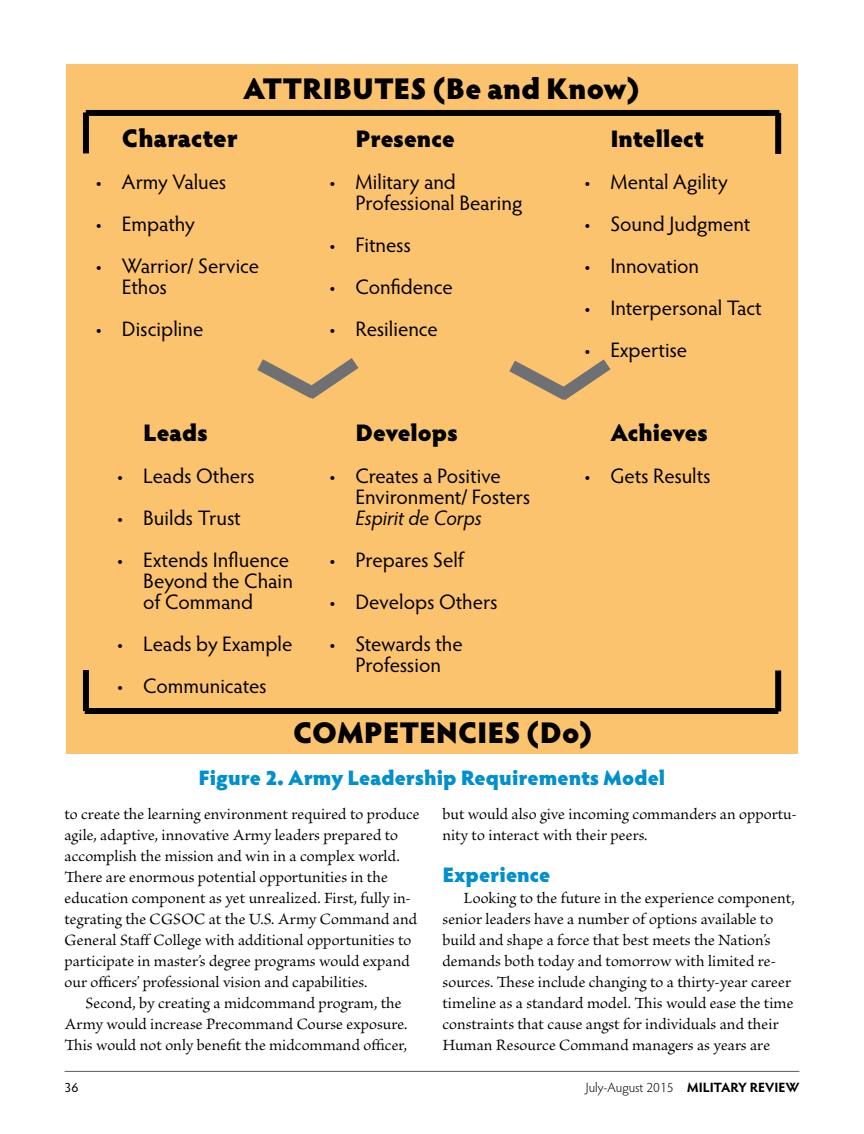
<style>
.page{position:relative;width:864px;height:1134px;background:#fff}
.page>*{position:absolute;margin:0;border:0;box-sizing:border-box;transform-origin:0 0}
.t1{font:900 30px "Hypatia Sans Pro";letter-spacing:-.005em;color:#000}
.t2{font:900 25.5px "Hypatia Sans Pro";letter-spacing:-.005em;color:#000}
.t3{font:900 24px "Hypatia Sans Pro";letter-spacing:-.005em;color:#000}
.t4{font:21px/21px "Hypatia Sans Pro";letter-spacing:-.005em;color:#000}
.t5{font:900 21px "Hypatia Sans Pro";color:#0090ce}
.t6{font:italic 21px "Hypatia Sans Pro";color:#000}
.t7{font:16.5px/21px "Brioso Pro";color:#000}
.t8{font:300 13.5px "Hypatia Sans Pro";color:#000}
.t9{font:13.5px "Hypatia Sans Pro";color:#000}
.s1{font-weight:700}
</style>
<div class="page">
<hr style="left:65px;top:1071px;width:734px;height:1px;background:#58595b">
<div style="left:66px;top:64px;width:732px;height:690px;background:#fcc36f"></div>
<svg style="left:509px;top:359px;width:102px;height:42px"></svg>
<svg style="left:257px;top:358px;width:102px;height:41px"></svg>
<div style="left:83px;top:112px;width:6px;height:41px;background:#000"></div>
<div style="left:86px;top:110px;width:693px;height:6px;background:#000"></div>
<div style="left:775px;top:113px;width:6px;height:41px;background:#000"></div>
<div style="left:775px;top:671px;width:6px;height:40px;background:#000"></div>
<div style="left:85px;top:708px;width:693px;height:6px;background:#000"></div>
<div style="left:83px;top:670px;width:6px;height:41px;background:#000"></div>
<h1 class="t1" style="left:243px;top:66px;width:398px">ATTRIBUTES (Be and Know)</h1>
<h2 class="t2" style="left:122px;top:119px;width:118px">Character</h2>
<p class="t4" style="left:95px;top:171px;width:133px">• Army Values</p>
<p class="t4" style="left:95px;top:213px;width:101px">• Empathy</p>
<p class="t4" style="left:122px;top:255px;width:139px;text-indent:-27px">• Warrior/ Service<br>Ethos</p>
<p class="t4" style="left:95px;top:318px;width:110px">• Discipline</p>
<h3 class="t3" style="left:143px;top:415px;width:66px">Leads</h3>
<p class="t4" style="left:116px;top:465px;width:140px">• Leads Others</p>
<p class="t4" style="left:116px;top:507px;width:126px">• Builds Trust</p>
<p class="t4" style="left:143px;top:549px;width:151px;text-indent:-27px">• Extends Influence<br>Beyond the Chain of Command</p>
<p class="t4" style="left:116px;top:633px;width:178px">• Leads by Example</p>
<p class="t4" style="left:116px;top:675px;width:152px">• Communicates</p>
<h3 class="t3" style="left:356px;top:121px;width:101px">Presence</h3>
<p class="t4" style="left:356px;top:171px;width:168px;text-indent:-27px">• Military and<br>Professional Bearing</p>
<p class="t4" style="left:328px;top:234px;width:84px">• Fitness</p>
<p class="t4" style="left:328px;top:276px;width:126px">• Confidence</p>
<p class="t4" style="left:328px;top:318px;width:111px">• Resilience</p>
<h3 class="t3" style="left:356px;top:415px;width:104px">Develops</h3>
<p class="t4" style="left:356px;top:465px;width:176px;text-indent:-27px">• Creates a Positive<br>Environment/ Fosters</p>
<p class="t6" style="left:356px;top:504px;width:128px">Espirit de Corps</p>
<p class="t4" style="left:328px;top:549px;width:137px">• Prepares Self</p>
<p class="t4" style="left:328px;top:591px;width:171px">• Develops Others</p>
<p class="t4" style="left:328px;top:633px;width:136px;text-align:center">• Stewards the<br>Profession</p>
<h3 class="t3" style="left:610px;top:121px;width:96px">Intellect</h3>
<p class="t4" style="left:583px;top:171px;width:146px">• Mental Agility</p>
<p class="t4" style="left:583px;top:213px;width:168px">• Sound Judgment</p>
<p class="t4" style="left:583px;top:255px;width:117px">• Innovation</p>
<p class="t4" style="left:583px;top:297px;width:180px">• Interpersonal Tact</p>
<p class="t4" style="left:583px;top:339px;width:105px">• Expertise</p>
<h3 class="t3" style="left:610px;top:415px;width:99px">Achieves</h3>
<p class="t4" style="left:583px;top:465px;width:129px">• Gets Results</p>
<h1 class="t1" style="left:293px;top:711px;width:300px">COMPETENCIES (Do)</h1>
<p class="t5" style="left:199px;top:762px;width:468px">Figure 2. Army Leadership Requirements Model</p>
<p class="t7" style="left:64px;top:804px;width:357px">to create the learning environment required to produce agile, adaptive, innovative Army leaders prepared to accomplish the mission and win in a complex world.<br>There are enormous potential opportunities in the education component as yet unrealized. First, fully in&shy;tegrating the CGSOC at the U.S. Army Command and General Staff College with additional opportunities to participate in master’s degree programs would expand our officers’ professional vision and capabilities.</p>
<p class="t7" style="left:64px;top:993px;width:344px;text-indent:21px">Second, by creating a midcommand program, the<br>Army would increase Precommand Course exposure.<br>This would not only benefit the midcommand officer,</p>
<p class="t7" style="left:442px;top:804px;width:356px">but would also give incoming commanders an opportu&shy;nity to interact with their peers.</p>
<p class="t5" style="left:442px;top:859px;width:110px">Experience</p>
<p class="t7" style="left:442px;top:888px;width:354px;text-indent:21px">Looking to the future in the experience component, senior leaders have a number of options available to build and shape a force that best meets the Nation’s demands both today and tomorrow with limited re&shy;sources. These include changing to a thirty-year career timeline as a standard model. This would ease the time constraints that cause angst for individuals and their Human Resource Command managers as years are</p>
<p class="t9" style="left:64px;top:1078px;width:15px">36</p>
<p class="t8" style="left:586px;top:1079px;width:215px">July-August 2015 <span class="s1">MILITARY REVIEW</span></p>
</div>
